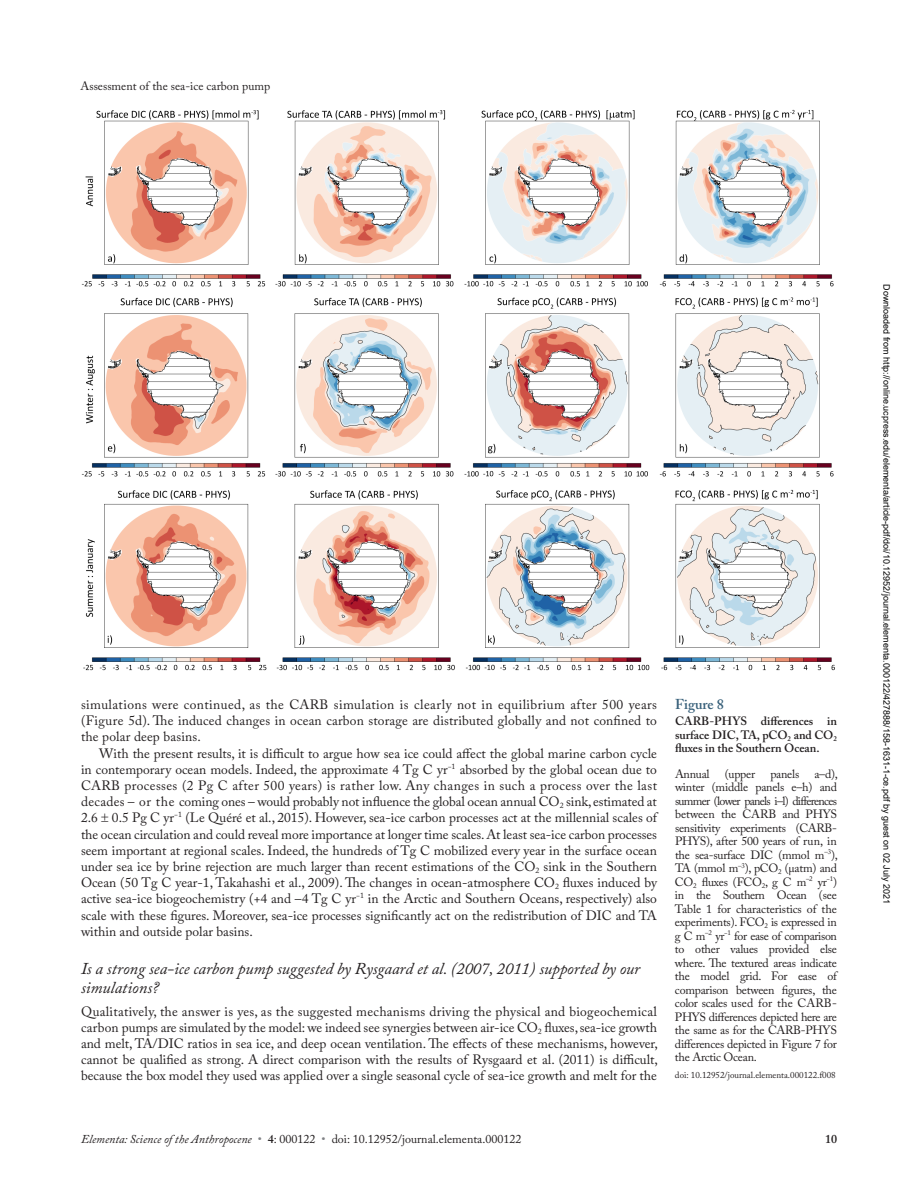
<style>
.page{position:relative;width:918px;height:1188px;background:#fff}
.page>*{position:absolute;margin:0;border:0;box-sizing:border-box;transform-origin:0 0}
._2_hd{font:italic 16.5px/19.8px "Adobe Caslon Pro";color:#231f20}
.fig_num{font:600 14.25px "Adobe Caslon Pro";color:#38607a}
.text_l{font:13.5px/16.2px "Adobe Caslon Pro";color:#231f20;text-align:justify}
.text_f{font:13.5px/16.2px "Adobe Caslon Pro";color:#231f20;text-align:justify}
.text{font:13.5px/16.2px "Adobe Caslon Pro";letter-spacing:.01em;color:#231f20;text-align:justify}
.fig_cap{font:12px/13.5px "Adobe Caslon Pro";letter-spacing:-.02em;color:#231f20;text-align:justify}
.Running_Foot{font:12px "Adobe Caslon Pro";color:#231f20}
.fig_ttl{font:600 12px/13.5px "Adobe Caslon Pro";color:#231f20;text-align:justify}
.fig_cap-2{font:12px "Adobe Caslon Pro";color:#231f20}
.t1{font:9px "Arial";color:#000}
.fig_doi{font:9px "Adobe Caslon Pro";color:#231f20}
.s1{font-style:italic}
.s2{color:#808285}
.s3{font-weight:600}
</style>
<div class="page">
<img style="left:81px;top:109px;width:754px;height:562px">
<p class="fig_cap-2" style="left:81px;top:79px;width:191px">Assessment of the sea-ice carbon pump</p>
<p class="text" style="left:81px;top:696px;width:578px">simulations were continued, as the CARB simulation is clearly not in equilibrium after 500 years (Figure 5d). The induced changes in ocean carbon storage are distributed globally and not confined to the polar deep basins.</p>
<p class="text_l" style="left:81px;top:745px;width:578px;text-indent:18px">With the present results, it is difficult to argue how sea ice could affect the global marine carbon cycle in contemporary ocean models. Indeed, the approximate 4 Tg C yr<sup>−1</sup> absorbed by the global ocean due to CARB processes (2 Pg C after 500 years) is rather low. Any changes in such a process over the last decades – or the coming ones – would probably not influence the global ocean annual CO<sub>2</sub> sink, estimated at 2.6 0.5 Pg C yr<sup>−1</sup> (Le Quéré et al., 2015). However, sea-ice carbon processes act at the millennial scales of the ocean circulation and could reveal more importance at longer time scales. At least sea-ice carbon processes seem important at regional scales. Indeed, the hundreds of Tg C mobilized every year in the surface ocean under sea ice by brine rejection are much larger than recent estimations of the CO<sub>2</sub> sink in the Southern Ocean (50 Tg C year-1, Takahashi et al., 2009). The changes in ocean-atmosphere CO<sub>2</sub> fluxes induced by active sea-ice biogeochemistry (+4 and –4 Tg C yr<sup>−1</sup> in the Arctic and Southern Oceans, respectively) also scale with these figures. Moreover, sea-ice processes significantly act on the redistribution of DIC and TA within and outside polar basins.</p>
<p class="_2_hd" style="left:81px;top:958px;width:561px">Is a strong sea-ice carbon pump suggested by Rysgaard et al. (2007, 2011) supported by our simulations?</p>
<p class="text_f" style="left:81px;top:1003px;width:579px">Qualitatively, the answer is yes, as the suggested mechanisms driving the physical and biogeochemical carbon pumps are simulated by the model: we indeed see synergies between air-ice CO<sub>2</sub> fluxes, sea-ice growth and melt, TA/DIC ratios in sea ice, and deep ocean ventilation. The effects of these mechanisms, however, cannot be qualified as strong. A direct comparison with the results of Rysgaard et al. (2011) is difficult, because the box model they used was applied over a single seasonal cycle of sea-ice growth and melt for the</p>
<p class="fig_num" style="left:675px;top:696px;width:50px">Figure 8</p>
<p class="fig_ttl" style="left:675px;top:714px;width:163px">CARB-PHYS differences in surface DIC, TA, pCO<sub>2</sub> and CO<sub>2 </sub>fluxes in the Southern Ocean.</p>
<p class="fig_cap" style="left:675px;top:767px;width:36px">Annual</p>
<p class="fig_cap" style="left:725px;top:767px;width:32px">(upper</p>
<p class="fig_cap" style="left:770px;top:767px;width:30px">panels</p>
<p class="fig_cap" style="left:675px;top:767px;width:164px;text-indent:139px">a–d), winter (middle panels e–h) and summer (lower panels i–l) differences between the CARB and PHYS sensitivity experiments (CARB-PHYS), after 500 years of run, in the sea-surface DIC (mmol m<sup>–3</sup>), TA (mmol m<sup>–3</sup>), pCO<sub>2</sub> (µatm) and CO<sub>2</sub> fluxes (FCO<sub>2</sub>, g C m<sup>–2</sup> yr<sup>−1</sup>) in the Southern Ocean (see Table 1 for characteristics of the experiments). FCO<sub>2</sub> is expressed in g C m<sup>–2</sup> yr<sup>−1</sup> for ease of comparison to other values provided else where. The textured areas indicate the model grid. For ease of comparison between figures, the color scales used for the CARB-PHYS differences depicted here are the same as for the CARB-PHYS differences depicted in Figure 7 for the Arctic Ocean.</p>
<p class="fig_doi" style="left:675px;top:1069px;width:162px">doi: 10.12952/journal.elementa.000122.f008</p>
<p class="Running_Foot" style="left:81px;top:1132px;width:442px"><span class="s1">Elementa: Science of the Anthropocene</span> <span class="s2">•</span> <span class="s3">4</span>: 000122 <span class="s2">•</span> doi: 10.12952/journal.elementa.000122</p>
<p class="fig_ttl" style="left:825px;top:1132px;width:13px">10</p>
<p class="t1" style="left:890px;top:284px;width:621px;rotate:90deg">Downloaded from http://online.ucpress.edu/elementa/article-pdf/doi/10.12952/journal.elementa.000122/427888/158-1631-1-ce.pdf by guest on 02 July 2021</p>
</div>
